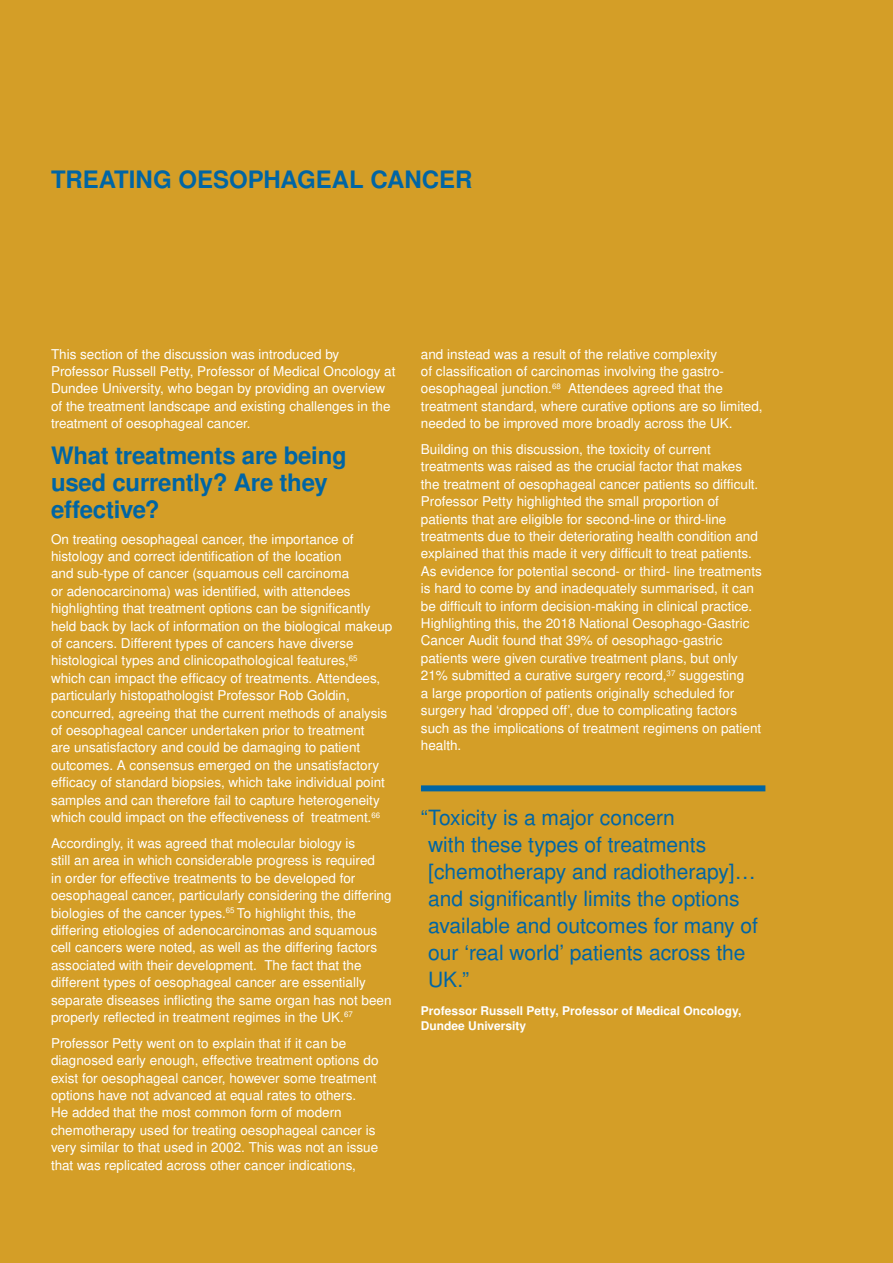
<style>
.page{position:relative;width:893px;height:1263px;background:#d49e27}
.page>*{position:absolute;margin:0;border:0;box-sizing:border-box;transform-origin:0 0}
.refs{font:700 24px/27px "Nimbus San L";letter-spacing:-.01em;color:#0065a4}
.quote{font:21px/27px "Nimbus San L";color:#0065a4}
.body_text{font:13.5px/17.4px "Nimbus San L";color:#fff}
.quote_author{font:700 12px/15px "Nimbus San L";color:#fff}
</style>
<div class="page">
<div style="left:421px;top:785px;width:344px;height:6px;background:#0065a4"></div>
<p class="refs" style="left:51px;top:165px;width:423px">TREATING OESOPHAGEAL CANCER</p>
<p class="body_text" style="left:51px;top:345px;width:346px">This section of the discussion was introduced by Professor Russell Petty, Professor of Medical Oncology at Dundee University, who began by providing an overview of the treatment landscape and existing challenges in the treatment of oesophageal cancer.</p>
<p class="refs" style="left:51px;top:441px;width:297px">What treatments are being used currently? Are they effective?</p>
<p class="body_text" style="left:51px;top:530px;width:343px">On treating oesophageal cancer, the importance of histology and correct identification of the location<br>and sub-type of cancer (squamous cell carcinoma<br>or adenocarcinoma) was identified, with attendees highlighting that treatment options can be significantly held back by lack of information on the biological makeup of cancers. Different types of cancers have diverse histological types and clinicopathological features,<sup>65 </sup>which can impact the efficacy of treatments. Attendees, particularly histopathologist Professor Rob Goldin, concurred, agreeing that the current methods of analysis of oesophageal cancer undertaken prior to treatment<br>are unsatisfactory and could be damaging to patient outcomes. A consensus emerged on the unsatisfactory efficacy of standard biopsies, which take individual point samples and can therefore fail to capture heterogeneity which could impact on the effectiveness of treatment.<sup>66</sup></p>
<p class="body_text" style="left:51px;top:834px;width:342px">Accordingly, it was agreed that molecular biology is<br>still an area in which considerable progress is required<br>in order for effective treatments to be developed for oesophageal cancer, particularly considering the differing biologies of the cancer types.<sup>65</sup> To highlight this, the differing etiologies of adenocarcinomas and squamous cell cancers were noted, as well as the differing factors associated with their development. The fact that the different types of oesophageal cancer are essentially separate diseases inflicting the same organ has not been properly reflected in treatment regimes in the UK.<sup>67</sup></p>
<p class="body_text" style="left:51px;top:1034px;width:329px">Professor Petty went on to explain that if it can be diagnosed early enough, effective treatment options do exist for oesophageal cancer, however some treatment options have not advanced at equal rates to others.<br>He added that the most common form of modern chemotherapy used for treating oesophageal cancer is very similar to that used in 2002. This was not an issue that was replicated across other cancer indications,</p>
<p class="body_text" style="left:421px;top:345px;width:343px">and instead was a result of the relative complexity<br>of classification of carcinomas involving the gastro&shy;oesophageal junction.<sup>68</sup> Attendees agreed that the treatment standard, where curative options are so limited, needed to be improved more broadly across the UK.</p>
<p class="body_text" style="left:421px;top:440px;width:342px">Building on this discussion, the toxicity of current treatments was raised as the crucial factor that makes the treatment of oesophageal cancer patients so difficult.<br>Professor Petty highlighted the small proportion of patients that are eligible for second-line or third-line treatments due to their deteriorating health condition and explained that this made it very difficult to treat patients.<br>As evidence for potential second- or third- line treatments is hard to come by and inadequately summarised, it can be difficult to inform decision-making in clinical practice.<br>Highlighting this, the 2018 National Oesophago-Gastric Cancer Audit found that 39% of oesophago-gastric patients were given curative treatment plans, but only 21% submitted a curative surgery record,<sup>37</sup> suggesting<br>a large proportion of patients originally scheduled for surgery had ‘dropped off’, due to complicating factors such as the implications of treatment regimens on patient health.</p>
<p class="quote" style="left:428px;top:804px;width:331px;text-indent:-7px">“Toxicity is a major concern<br>with these types of treatments [chemotherapy and radiotherapy]… and significantly limits the options available and outcomes for many of our ‘real world’ patients across the<br>UK.”</p>
<p class="quote_author" style="left:421px;top:1003px;width:322px">Professor Russell Petty, Professor of Medical Oncology,<br>Dundee University</p>
</div>
